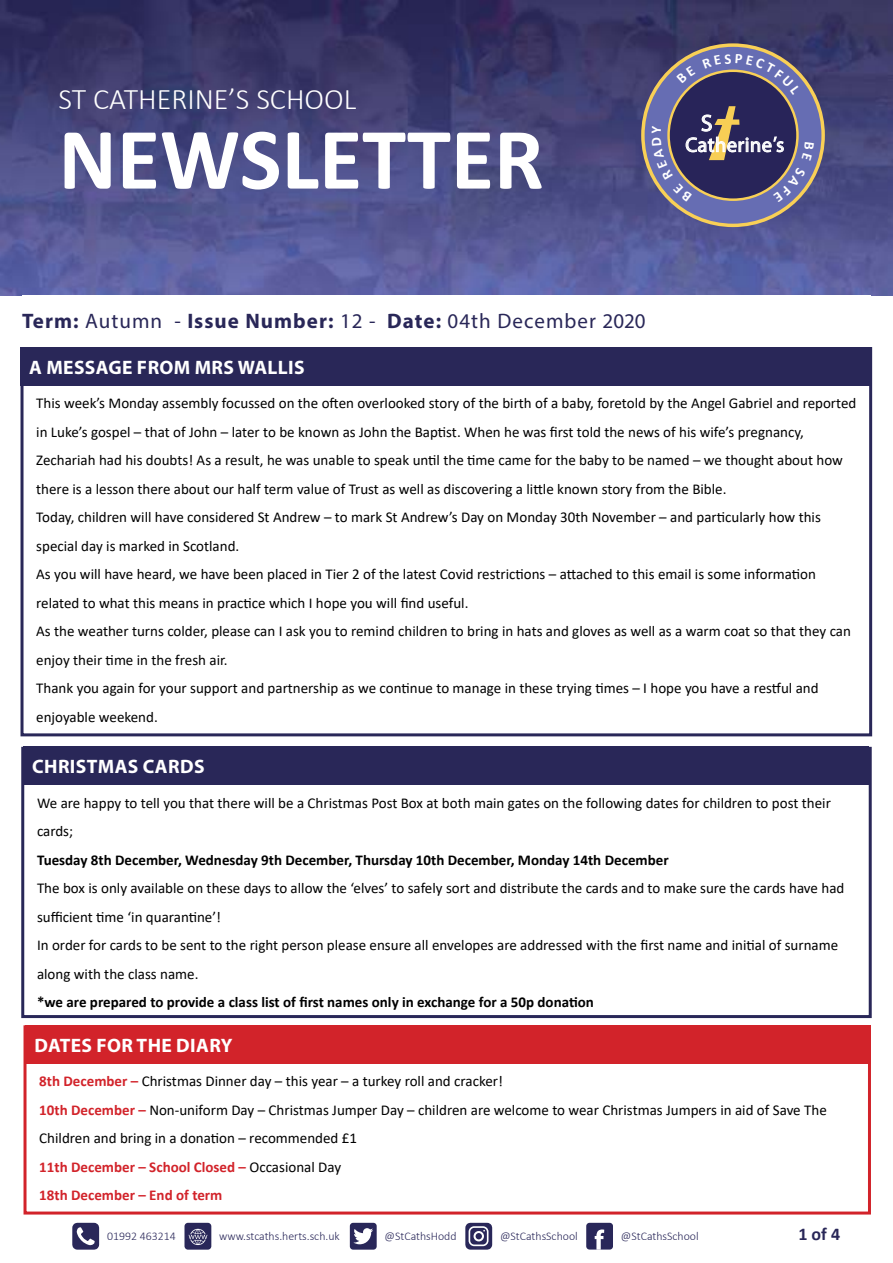
<style>
.page{position:relative;width:893px;height:1263px;background:#fff}
.page>*{position:absolute;margin:0;border:0;box-sizing:border-box;transform-origin:0 0}
.t1{font:700 88.5px "Calibri";color:#fff}
.t2{font:300 30px "Calibri";color:#fff}
.t3{font:23.4px "Myriad Pro";color:#fff}
.t4{font:21px "Myriad Pro";letter-spacing:.05em;color:#292758}
.t5{font:20.55px "Myriad Pro";letter-spacing:.02em;color:#fff}
.t6{font:700 19.5px "Myriad Pro";letter-spacing:.02em;color:#fff}
.t7{font:700 18px "Calibri";color:#292758}
.t8{font:15px/28.5px "Calibri";color:#000}
.t9{font:700 15px "Calibri";color:#000}
.t10{font:300 11.85px "Calibri";color:#292759}
.s1{font-weight:700}
.s2{font-weight:700;color:#d2232a}
</style>
<div class="page">
<div style="left:586px;top:1223px;width:27px;height:26px;background:#292759;border-radius:3px"></div>
<svg style="left:595px;top:1229px;width:9px;height:20px"></svg>
<div style="left:350px;top:1223px;width:27px;height:26px;background:#292759;border-radius:3px"></div>
<svg style="left:353px;top:1228px;width:20px;height:16px"></svg>
<svg style="left:72px;top:1223px;width:27px;height:26px"></svg>
<div style="left:184px;top:1223px;width:27px;height:26px;background:#292759;border-radius:4px"></div>
<svg style="left:189px;top:1229px;width:18px;height:16px"></svg>
<svg style="left:465px;top:1223px;width:27px;height:26px"></svg>
<img style="left:0;top:0;width:893px;height:296px">
<svg style="left:643px;top:45px;width:180px;height:180px;background:#7d7da3"></svg>
<div style="left:669px;top:71px;width:128px;height:129px;background:#282459;border-radius:50%"></div>
<div style="left:21px;top:347px;width:850px;height:39px;background:#292758"></div>
<div style="left:24px;top:1025px;width:847px;height:189px;border:3px solid #d2232a"></div>
<div style="left:26px;top:1025px;width:845px;height:38px;background:#d2232a"></div>
<div style="left:21px;top:747px;width:851px;height:271px;border:3px solid #292758"></div>
<div style="left:24px;top:747px;width:845px;height:38px;background:#292758"></div>
<svg style="left:676px;top:66px;width:20px;height:18px"></svg>
<svg style="left:702px;top:54px;width:99px;height:41px"></svg>
<svg style="left:652px;top:106px;width:162px;height:96px"></svg>
<h2 class="t2" style="left:58px;top:80px;width:299px">ST CATHERINE’S SCHOOL</h2>
<h1 class="t1" style="left:58px;top:97px;width:487px">NEWSLETTER</h1>
<h3 class="t5" style="left:685px;top:132px;width:100px">Catherine s</h3>
<h3 class="t3" style="left:701px;top:109px;width:13px">S</h3>
<h3 class="t4" style="left:22px;top:308px;width:625px"><span class="s1">Term:</span> Autumn - <span class="s1">Issue Number:</span> 12 - <span class="s1">Date:</span> 04th December 2020</h3>
<h3 class="t6" style="left:29px;top:354px;width:277px">A MESSAGE FROM MRS WALLIS</h3>
<p class="t8" style="left:36px;top:388px;width:822px">This week’s Monday assembly focussed on the often overlooked story of the birth of a baby, foretold by the Angel Gabriel and reported in Luke’s gospel – that of John – later to be known as John the Baptist. When he was first told the news of his wife’s pregnancy, Zechariah had his doubts! As a result, he was unable to speak until the time came for the baby to be named – we thought about how there is a lesson there about our half term value of Trust as well as discovering a little known story from the Bible.<br>Today, children will have considered St Andrew – to mark St Andrew’s Day on Monday 30th November – and particularly how this special day is marked in Scotland.<br>As you will have heard, we have been placed in Tier 2 of the latest Covid restrictions – attached to this email is some information related to what this means in practice which I hope you will find useful.<br>As the weather turns colder, please can I ask you to remind children to bring in hats and gloves as well as a warm coat so that they can enjoy their time in the fresh air.<br>Thank you again for your support and partnership as we continue to manage in these trying times – I hope you have a restful and enjoyable weekend.</p>
<h3 class="t6" style="left:32px;top:754px;width:174px">CHRISTMAS CARDS</h3>
<p class="t8" style="left:37px;top:788px;width:795px">We are happy to tell you that there will be a Christmas Post Box at both main gates on the following dates for children to post their cards;</p>
<p class="t9" style="left:37px;top:849px;width:633px">Tuesday 8th December, Wednesday 9th December, Thursday 10th December, Monday 14th December</p>
<p class="t8" style="left:37px;top:874px;width:809px">The box is only available on these days to allow the ‘elves’ to safely sort and distribute the cards and to make sure the cards have had sufficient time ‘in quarantine’!<br>In order for cards to be sent to the right person please ensure all envelopes are addressed with the first name and initial of surname along with the class name.</p>
<p class="t9" style="left:37px;top:992px;width:558px">*we are prepared to provide a class list of first names only in exchange for a 50p donation</p>
<h3 class="t6" style="left:34px;top:1032px;width:200px">DATES FOR THE DIARY</h3>
<p class="t8" style="left:39px;top:1067px;width:789px"><span class="s2">8th December –</span> Christmas Dinner day – this year – a turkey roll and cracker!<br><span class="s2">10th December –</span> Non-uniform Day – Christmas Jumper Day – children are welcome to wear Christmas Jumpers in aid of Save The Children and bring in a donation – recommended £1<br><span class="s2">11th December – School Closed –</span> Occasional Day<br><span class="s2">18th December – End of term</span></p>
<p class="t10" style="left:107px;top:1228px;width:70px">01992 463214</p>
<p class="t10" style="left:219px;top:1228px;width:122px">www.stcaths.herts.sch.uk</p>
<p class="t10" style="left:385px;top:1228px;width:74px">@StCathsHodd</p>
<p class="t10" style="left:500px;top:1228px;width:79px">@StCathsSchool</p>
<p class="t10" style="left:621px;top:1228px;width:79px">@StCathsSchool</p>
<p class="t7" style="left:798px;top:1221px;width:43px">1 of 4</p>
</div>
